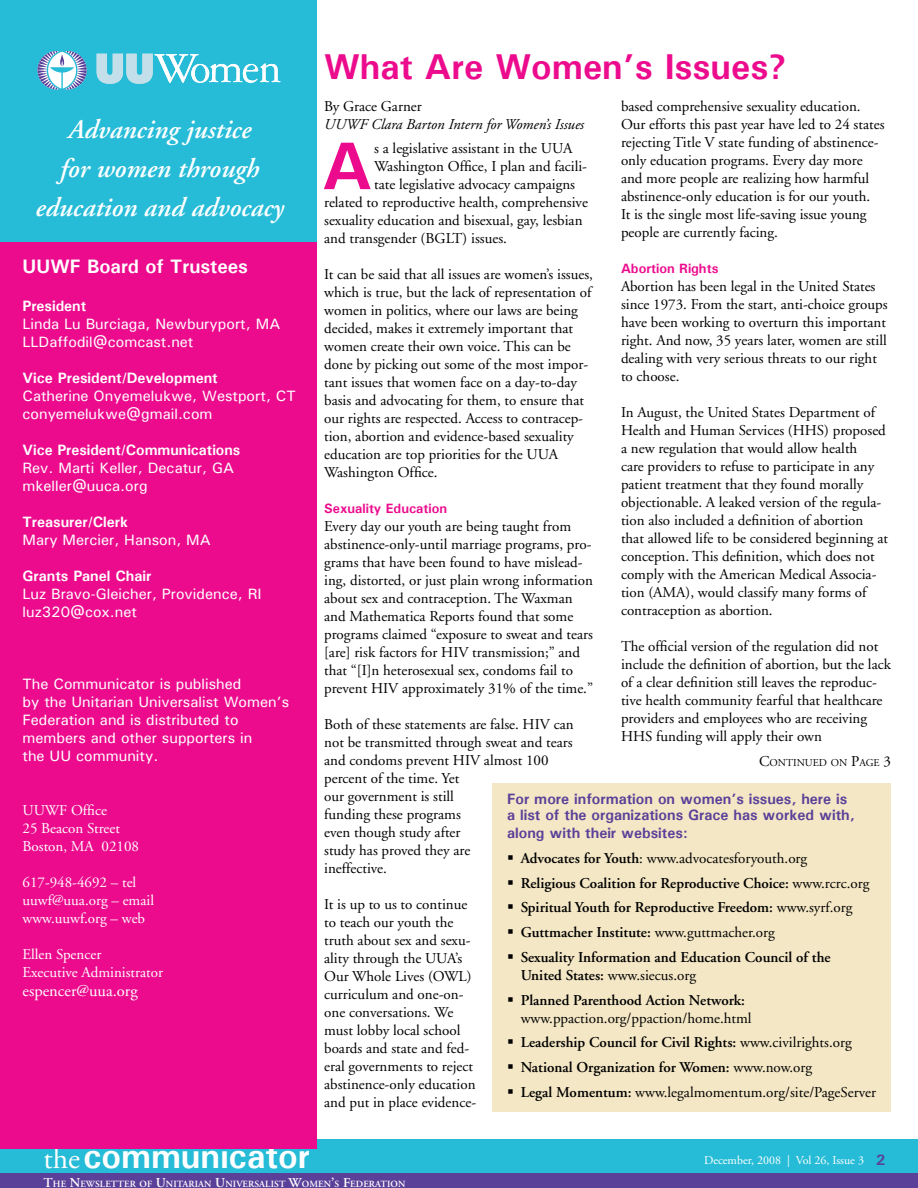
<style>
.page{position:relative;width:918px;height:1188px;background:#fff}
.page>*{position:absolute;margin:0;border:0;box-sizing:border-box;transform-origin:0 0}
.t1{font:700 67.5px "Univers";color:#ec0b8d}
.t2{font:700 36px "Univers";color:#ec0b8d}
.t3{font:700 34.5px "Univers";color:#fff}
.t4{font:italic 600 27px/39px "Adobe Garamond";color:#fff;text-align:center}
.t5{font:700 19.5px "Univers";color:#fff}
.t6{font:16.5px "Adobe Garamond";color:#fff}
.t7{font:15px/18px "Adobe Garamond";color:#000}
.t8{font:500 15px/18px "Univers";color:#fff}
.t9{font:600 15px/24.8px "Adobe Garamond";color:#000}
.t10{font:15px/18px "Adobe Garamond";color:#fff}
.t11{font:700 15px/16.5px "Univers";color:#5a4099}
.t12{font:700 15px "Univers";color:#fff}
.t13{font:italic 15px "Adobe Garamond";color:#000}
.t14{font:700 13.5px "Univers";color:#ec0b8d}
.t15{font:12px "Adobe Garamond";color:#fff}
.t16{font:10.5px "Adobe Garamond";color:#000}
.t17{font:600 9.45px "Adobe Garamond";letter-spacing:.01em;color:#fff}
.s1{font-size:15px}
.s2{font-weight:400}
.s3{font-weight:600}
.s4{font-family:"Adobe Garamond";font-weight:400;font-size:30px}
.s5{font-size:13.5px}
</style>
<div class="page">
<div style="left:0;top:1172px;width:918px;height:16px;background:#5a4099"></div>
<div style="left:0;top:1139px;width:918px;height:34px;background:#26bcd7"></div>
<div style="left:0;top:241px;width:316px;height:907px;background:#ec0b8d"></div>
<div style="left:0;top:0;width:316px;height:241px;background:#26bcd7"></div>
<svg style="left:97px;top:54px;width:183px;height:30px"></svg>
<svg style="left:37px;top:51px;width:50px;height:38px"></svg>
<div style="left:492px;top:783px;width:399px;height:329px;background:#f4e7c5"></div>
<h3 class="t4" style="left:35px;top:110px;width:250px">Advancing justice<br>for women through education and advocacy</h3>
<h3 class="t5" style="left:22px;top:254px;width:227px">UUWF Board of Trustees</h3>
<p class="t12" style="left:22px;top:296px;width:65px">President</p>
<p class="t8" style="left:22px;top:314px;width:259px">Linda Lu Burciaga, Newburyport, MA<br>LLDaffodil@comcast.net</p>
<p class="t12" style="left:22px;top:368px;width:197px">Vice President/Development</p>
<p class="t8" style="left:22px;top:386px;width:275px">Catherine Onyemelukwe, Westport, CT conyemelukwe@gmail.com</p>
<p class="t12" style="left:22px;top:440px;width:219px">Vice President/Communications</p>
<p class="t8" style="left:22px;top:458px;width:213px">Rev. Marti Keller, Decatur, GA mkeller@uuca.org</p>
<p class="t12" style="left:22px;top:512px;width:107px">Treasurer/Clerk</p>
<p class="t8" style="left:22px;top:530px;width:190px">Mary Mercier, Hanson, MA</p>
<p class="t12" style="left:22px;top:566px;width:130px">Grants Panel Chair</p>
<p class="t8" style="left:22px;top:584px;width:241px">Luz Bravo-Gleicher, Providence, RI luz320@cox.net</p>
<p class="t8" style="left:22px;top:674px;width:268px">The Communicator is published<br>by the Unitarian Universalist Women’s<br>Federation and is distributed to members and other supporters in<br>the UU community.</p>
<p class="t10" style="left:22px;top:801px;width:118px">UUWF Office<br>25 Beacon Street<br>Boston, MA 02108</p>
<p class="t10" style="left:22px;top:873px;width:133px">617-948-4692 – tel uuwf@uua.org – email www.uuwf.org – web</p>
<p class="t10" style="left:22px;top:945px;width:142px">Ellen Spencer<br>Executive Administrator</p>
<p class="t6" style="left:22px;top:982px;width:117px">espencer@uua.org</p>
<h2 class="t2" style="left:324px;top:44px;width:464px">What Are Women’s Issues?</h2>
<p class="t7" style="left:324px;top:98px;width:99px">By Grace Garner</p>
<p class="t13" style="left:324px;top:117px;width:261px">UUWF Clara Barton Intern for Women’s Issues</p>
<p class="t7" style="left:374px;top:140px;width:200px">s a legislative assistant in the UUA</p>
<p class="t7" style="left:374px;top:158px;width:214px">Washington Office, I plan and facili-</p>
<p class="t7" style="left:374px;top:176px;width:202px">tate legislative advocacy campaigns</p>
<p class="t7" style="left:324px;top:194px;width:265px">related to reproductive health, comprehensive</p>
<p class="t7" style="left:324px;top:212px;width:260px">sexuality education and bisexual, gay, lesbian</p>
<p class="t7" style="left:324px;top:230px;width:184px">and transgender (BGLT) issues.</p>
<p class="t7" style="left:324px;top:266px;width:270px">It can be said that all issues are women’s issues, which is true, but the lack of representation of women in politics, where our laws are being decided, makes it extremely important that women create their own voice. This can be done by picking out some of the most impor&shy;tant issues that women face on a day-to-day basis and advocating for them, to ensure that our rights are respected. Access to contracep&shy;tion, abortion and evidence-based sexuality education are top priorities for the UUA Washington Office.</p>
<p class="t14" style="left:324px;top:500px;width:125px">Sexuality Education</p>
<p class="t7" style="left:324px;top:518px;width:270px">Every day our youth are being taught from abstinence-only-until marriage programs, pro&shy;grams that have been found to have mislead&shy;ing, distorted, or just plain wrong information about sex and contraception. The Waxman and Mathematica Reports found that some programs claimed “exposure to sweat and tears [are] risk factors for HIV transmission;” and that “[I]n heterosexual sex, condoms fail to prevent HIV approximately 31% of the time.”</p>
<p class="t7" style="left:324px;top:716px;width:251px">Both of these statements are false. HIV can not be transmitted through sweat and tears and condoms prevent HIV almost 100 percent of the time. Yet<br>our government is still<br>funding these programs<br>even though study after<br>study has proved they are<br>ineffective.</p>
<p class="t7" style="left:324px;top:896px;width:153px">It is up to us to continue to teach our youth the truth about sex and sexu&shy;ality through the UUA’s<br>Our Whole Lives (OWL) curriculum and one-on&shy;one conversations. We must lobby local school boards and state and fed&shy;eral governments to reject abstinence-only education and put in place evidence-</p>
<p class="t7" style="left:621px;top:98px;width:265px">based comprehensive sexuality education.<br>Our efforts this past year have led to 24 states rejecting Title V state funding of abstinence&shy;only education programs. Every day more and more people are realizing how harmful abstinence-only education is for our youth.<br>It is the single most life-saving issue young people are currently facing.</p>
<p class="t14" style="left:621px;top:260px;width:99px">Abortion Rights</p>
<p class="t7" style="left:621px;top:278px;width:268px">Abortion has been legal in the United States since 1973. From the start, anti-choice groups have been working to overturn this important right. And now, 35 years later, women are still dealing with very serious threats to our right to choose.</p>
<p class="t7" style="left:621px;top:404px;width:269px">In August, the United States Department of Health and Human Services (HHS) proposed a new regulation that would allow health<br>care providers to refuse to participate in any patient treatment that they found morally objectionable. A leaked version of the regula&shy;tion also included a definition of abortion that allowed life to be considered beginning at conception. This definition, which does not comply with the American Medical Associa&shy;tion (AMA), would classify many forms of contraception as abortion.</p>
<p class="t7" style="left:621px;top:638px;width:271px">The official version of the regulation did not include the definition of abortion, but the lack of a clear definition still leaves the reproduc&shy;tive health community fearful that healthcare providers and employees who are receiving HHS funding will apply their own</p>
<h1 class="t1" style="left:322px;top:123px;width:51px">A</h1>
<p class="t16" style="left:759px;top:757px;width:133px"><span class="s1">C</span>ONTINUED ON <span class="s1">P</span>AGE <span class="s1">3</span></p>
<p class="t11" style="left:507px;top:790px;width:349px">For more information on women’s issues, here is a list of the organizations Grace has worked with,</p>
<p class="t11" style="left:507px;top:824px;width:182px">along with their websites:</p>
<p class="t9" style="left:521px;top:846px;width:350px">Advocates for Youth<span class="s2">: www.advocatesforyouth.org<br></span>Religious Coalition for Reproductive Choice: <span class="s2">www.rcrc.org </span>Spiritual Youth for Reproductive Freedom: <span class="s2">www.syrf.org </span>Guttmacher Institute: <span class="s2">www.guttmacher.org<br></span>Sexuality Information and Education Council of the</p>
<p class="t9" style="left:521px;top:963px;width:226px">United States: <span class="s2">www.siecus.org<br></span>Planned Parenthood Action Network:</p>
<p class="t7" style="left:521px;top:1006px;width:357px;line-height:24.8px">www.ppaction.org/ppaction/home.html<br><span class="s3">Leadership Council for Civil Rights:</span> www.civilrights.org <span class="s3">National Organization for Women:</span> www.now.org<br><span class="s3">Legal Momentum:</span> www.legalmomentum.org/site/PageServer</p>
<h3 class="t3" style="left:44px;top:1134px;width:268px"><span class="s4">the</span>communicator</h3>
<p class="t17" style="left:44px;top:1179px;width:363px"><span class="s5">T</span>HE <span class="s5">N</span>EWSLETTER OF <span class="s5">U</span>NITARIAN <span class="s5">U</span>NIVERSALIST <span class="s5">W</span>OMEN<span class="s5">’</span>S <span class="s5">F</span>EDERATION</p>
<p class="t15" style="left:704px;top:1154px;width:161px">December, 2008 | Vol 26, Issue 3</p>
<p class="t11" style="left:876px;top:1152px;width:11px">2</p>
</div>
